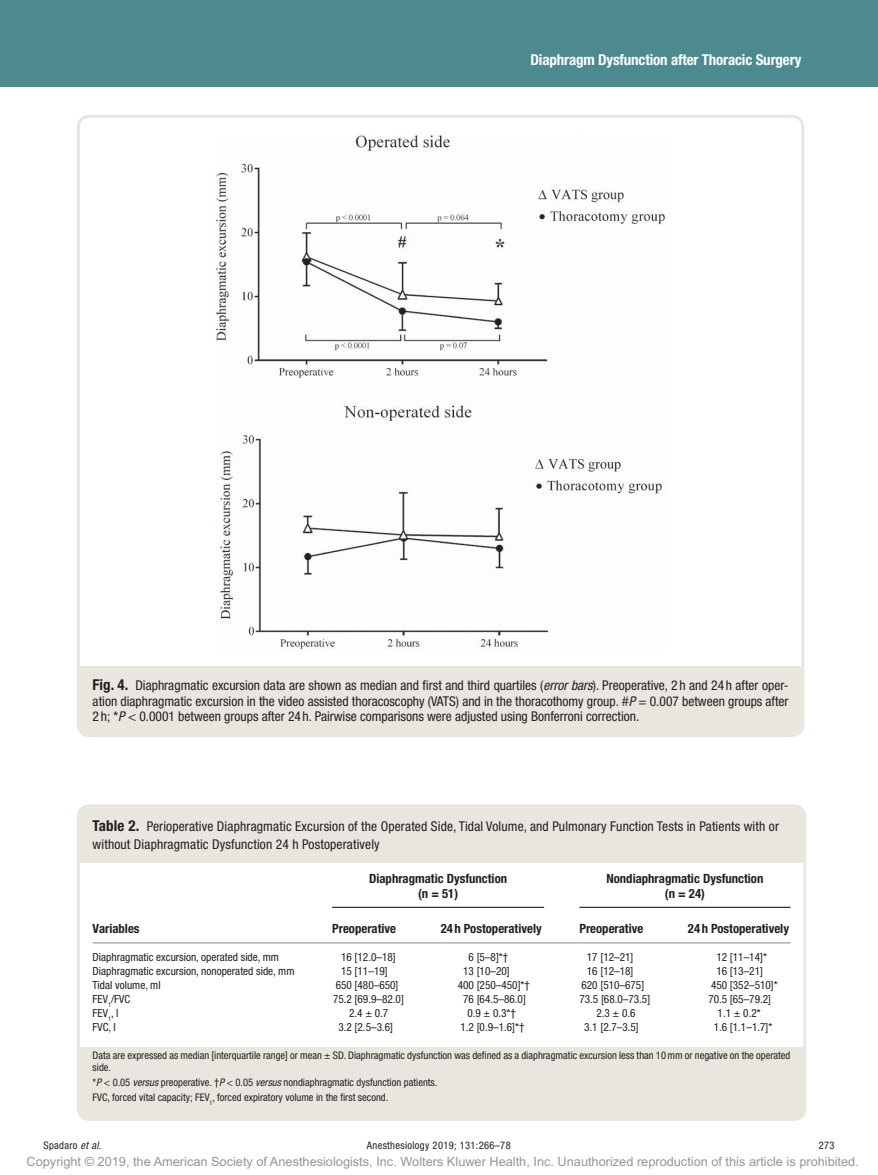
<style>
.page{position:relative;width:878px;height:1175px;background:#fff}
.page>*{position:absolute;margin:0;border:0;box-sizing:border-box;transform-origin:0 0}
.t1{font:700 condensed 15px "Helvetica Neue LT Std";letter-spacing:-.01em;color:#fff}
.t2{font:condensed 13.5px/15.8px "Helvetica Neue LT Std";letter-spacing:.01em;color:#231f20;text-align:justify}
.t3{font:700 condensed 12.75px/15px "Helvetica Neue LT Std";color:#231f20;text-align:center}
.t4{font:12.75px "Arial MT Std";color:#939598}
.t5{font:condensed 11.25px "Helvetica Neue LT Std";color:#231f20}
.t6{font:condensed 10.5px/12px "Helvetica Neue LT Std";color:#231f20}
.t7{font:condensed 10.5px "Helvetica Neue LT Std";letter-spacing:.03em;color:#231f20}
.s1{font-weight:700;font-size:15px}
.s2{font-style:italic}
.s3{font-family:"Gandhari Unicode";font-stretch:normal}
</style>
<div class="page">
<div style="left:0;top:0;width:878px;height:86px;background:#4d8a90"></div>
<img style="left:216px;top:135px;width:449px;height:514px">
<div style="left:80px;top:666px;width:721px;height:68px;background:#e9e6df"></div>
<div style="left:77px;top:115px;width:727px;height:622px;border:3px solid #e9e6df;border-radius:11px"></div>
<hr style="left:93px;top:942px;width:239px;height:1px;background:#9f967d">
<hr style="left:332px;top:942px;width:108px;height:1px;background:#9f967d">
<hr style="left:440px;top:942px;width:139px;height:1px;background:#9f967d">
<hr style="left:579px;top:942px;width:109px;height:1px;background:#9f967d">
<hr style="left:688px;top:942px;width:102px;height:1px;background:#9f967d">
<div style="left:80px;top:807px;width:723px;height:56px;background:#e9e6df"></div>
<hr style="left:332px;top:906px;width:212px;height:2px;background:#231f20">
<hr style="left:579px;top:906px;width:211px;height:2px;background:#231f20">
<div style="left:80px;top:1047px;width:723px;height:49px;background:#e9e6df"></div>
<div style="left:80px;top:1089px;width:723px;height:28px;background:#e9e6df"></div>
<div style="left:77px;top:804px;width:729px;height:316px;border:3px solid #e9e6df;border-radius:11px"></div>
<p class="t1" style="left:530px;top:51px;width:272px">Diaphragm Dysfunction after Thoracic Surgery</p>
<p class="t2" style="left:93px;top:677px;width:697px"><span class="s1">Fig. 4.</span> Diaphragmatic excursion data are shown as median and first and third quartiles (<span class="s2">error bars</span>). Preoperative, 2 h and 24 h after oper&shy;ation diaphragmatic excursion in the video assisted thoracoscophy (VATS) and in the thoracothomy group. <span class="s3">#</span><span class="s2">P</span> = 0.007 between groups after 2 h; *<span class="s2">P</span> &lt; 0.0001 between groups after 24 h. Pairwise comparisons were adjusted using Bonferroni correction.</p>
<p class="t2" style="left:93px;top:817px;width:688px;line-height:18px"><span class="s1">Table 2.</span> Perioperative Diaphragmatic Excursion of the Operated Side, Tidal Volume, and Pulmonary Function Tests in Patients with or without Diaphragmatic Dysfunction 24 h Postoperatively</p>
<p class="t3" style="left:93px;top:921px;width:48px">Variables</p>
<p class="t3" style="left:369px;top:870px;width:140px">Diaphragmatic Dysfunction (n = 51)</p>
<p class="t3" style="left:606px;top:870px;width:158px">Nondiaphragmatic Dysfunction (n = 24)</p>
<p class="t3" style="left:332px;top:921px;width:65px">Preoperative</p>
<p class="t3" style="left:440px;top:921px;width:103px">24 h Postoperatively</p>
<p class="t3" style="left:579px;top:921px;width:65px">Preoperative</p>
<p class="t3" style="left:688px;top:921px;width:103px">24 h Postoperatively</p>
<p class="t5" style="left:93px;top:950px;width:188px">Diaphragmatic excursion, operated side, mm</p>
<p class="t5" style="left:341px;top:950px;width:56px">16 [12.0–18]</p>
<p class="t5" style="left:468px;top:950px;width:41px">6 [5–8]*†</p>
<p class="t5" style="left:587px;top:950px;width:48px">17 [12–21]</p>
<p class="t5" style="left:716px;top:950px;width:52px">12 [11–14]*</p>
<p class="t5" style="left:93px;top:964px;width:203px">Diaphragmatic excursion, nonoperated side, mm</p>
<p class="t5" style="left:341px;top:964px;width:48px">15 [11–19]</p>
<p class="t5" style="left:463px;top:964px;width:48px">13 [10–20]</p>
<p class="t5" style="left:587px;top:964px;width:48px">16 [12–18]</p>
<p class="t5" style="left:716px;top:964px;width:48px">16 [13–21]</p>
<p class="t5" style="left:93px;top:978px;width:70px">Tidal volume, ml</p>
<p class="t5" style="left:336px;top:978px;width:64px">650 [480–650]</p>
<p class="t5" style="left:458px;top:978px;width:74px">400 [250–450]*†</p>
<p class="t5" style="left:581px;top:978px;width:64px">620 [510–675]</p>
<p class="t5" style="left:711px;top:978px;width:68px">450 [352–510]*</p>
<p class="t5" style="left:93px;top:992px;width:39px">FEV<sub>1</sub>/FVC</p>
<p class="t5" style="left:333px;top:992px;width:72px">75.2 [69.9–82.0]</p>
<p class="t5" style="left:463px;top:992px;width:64px">76 [64.5–86.0]</p>
<p class="t5" style="left:579px;top:992px;width:72px">73.5 [68.0–73.5]</p>
<p class="t5" style="left:708px;top:992px;width:64px">70.5 [65–79.2]</p>
<p class="t5" style="left:93px;top:1006px;width:27px">FEV<sub>1</sub>, l</p>
<p class="t5" style="left:349px;top:1006px;width:41px">2.4 ± 0.7</p>
<p class="t5" style="left:467px;top:1006px;width:50px">0.9 ± 0.3*†</p>
<p class="t5" style="left:596px;top:1006px;width:41px">2.3 ± 0.6</p>
<p class="t5" style="left:717px;top:1006px;width:45px">1.1 ± 0.2*</p>
<p class="t5" style="left:93px;top:1021px;width:25px">FVC, l</p>
<p class="t5" style="left:338px;top:1021px;width:56px">3.2 [2.5–3.6]</p>
<p class="t5" style="left:460px;top:1021px;width:66px">1.2 [0.9–1.6]*†</p>
<p class="t5" style="left:584px;top:1021px;width:56px">3.1 [2.7–3.5]</p>
<p class="t5" style="left:713px;top:1021px;width:60px">1.6 [1.1–1.7]*</p>
<p class="t6" style="left:93px;top:1049px;width:699px">Data are expressed as median [interquartile range] or mean ± SD. Diaphragmatic dysfunction was defined as a diaphragmatic excursion less than 10mm or negative on the operated side.</p>
<p class="t6" style="left:93px;top:1074px;width:346px;line-height:15px">*<span class="s2">P</span> &lt; 0.05 <span class="s2">versus</span> preoperative. †<span class="s2">P</span> &lt; 0.05 <span class="s2">versus</span> nondiaphragmatic dysfunction patients.<br>FVC, forced vital capacity; FEV<sub>1</sub>, forced expiratory volume in the first second.</p>
<p class="t6" style="left:44px;top:1139px;width:59px">Spadaro <span class="s2">et al.</span></p>
<p class="t7" style="left:367px;top:1139px;width:145px">Anesthesiology 2019; 131:266–78</p>
<p class="t6" style="left:818px;top:1139px;width:17px">273</p>
<p class="t4" style="left:27px;top:1154px;width:833px">Copyright © 2019, the American Society of Anesthesiologists, Inc. Wolters Kluwer Health, Inc. Unauthorized reproduction of this article is prohibited.</p>
</div>
